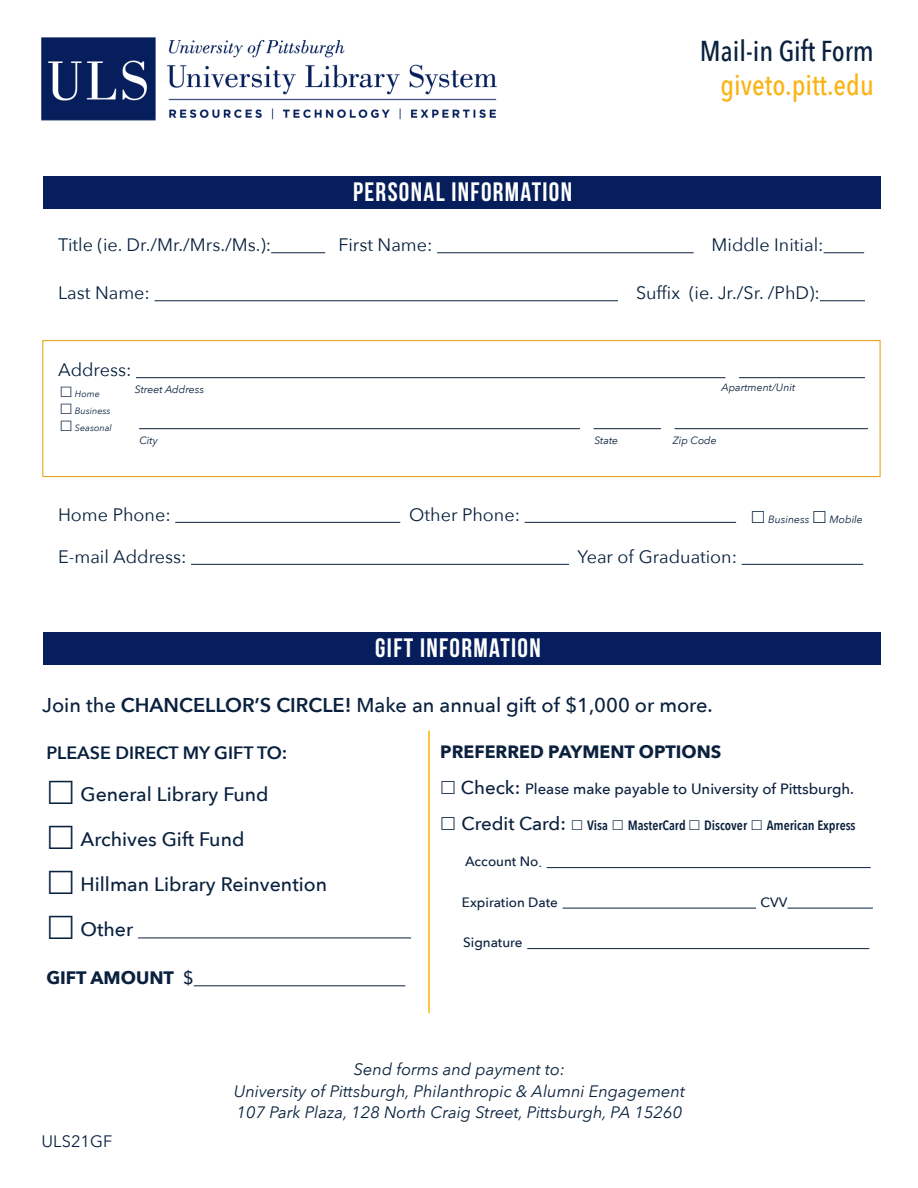
<style>
.page{position:relative;width:918px;height:1188px;background:#fff}
.page>*{position:absolute;margin:0;border:0;box-sizing:border-box;transform-origin:0 0}
.t1{font:500 28.8px "Avenir Next Condensed";color:#09213e}
.t2{font:500 28.8px "Avenir Next Condensed";color:#fbb416}
.t3{font:700 26.55px "Bebas Neue";letter-spacing:.05em;color:#fff}
.t4{font:500 19.95px "Avenir Next";color:#09213e}
.t5{font:500 19.5px "Avenir Next";color:#09213e}
.t6{font:500 18.6px "Avenir Next";color:#0b213e}
.t7{font:18px "Avenir Next";color:#09213e}
.t8{font:700 18px "Avenir Next";color:#09213e}
.t9{font:700 17.85px "Avenir Next";color:#0b213e}
.t10{font:600 17.85px "Avenir Next";color:#09213e}
.t11{font:italic 16.5px "Avenir Next";color:#09213e}
.t12{font:16.5px "Avenir Next";color:#09213e}
.t13{font:500 15px "Avenir Next";color:#0b213e}
.t14{font:500 13.5px "Avenir Next";color:#0b213e}
.t15{font:600 13.5px "Avenir Next Condensed";color:#0b213e}
.t16{font:italic 10.5px "Avenir Next";color:#09213e}
.t17{font:italic 9.15px "Avenir Next";color:#09213e}
.s1{font-weight:600}
.s2{font-size:18.6px}
.s3{font-weight:500}
.s4{font-family:"Avenir Next Condensed";font-weight:600;font-size:13.5px}
.s5{font-family:"Arial";font-weight:400}
</style>
<div class="page">
<div style="left:44px;top:176px;width:837px;height:33px;background:#061f5c"></div>
<hr style="left:271px;top:252px;width:54px;height:1px;background:#09213e">
<hr style="left:437px;top:252px;width:257px;height:1px;background:#09213e">
<hr style="left:824px;top:252px;width:40px;height:1px;background:#09213e">
<hr style="left:155px;top:300px;width:463px;height:1px;background:#09213e">
<hr style="left:820px;top:300px;width:45px;height:1px;background:#09213e">
<hr style="left:136px;top:377px;width:589px;height:1px;background:#09213e">
<hr style="left:739px;top:377px;width:126px;height:1px;background:#09213e">
<hr style="left:139px;top:428px;width:441px;height:1px;background:#09213e">
<hr style="left:594px;top:428px;width:67px;height:1px;background:#09213e">
<hr style="left:675px;top:428px;width:193px;height:1px;background:#09213e">
<hr style="left:175px;top:522px;width:225px;height:1px;background:#09213e">
<hr style="left:525px;top:522px;width:211px;height:1px;background:#09213e">
<hr style="left:191px;top:564px;width:378px;height:1px;background:#09213e">
<hr style="left:742px;top:564px;width:121px;height:1px;background:#09213e">
<hr style="left:138px;top:937px;width:273px;height:1px;background:#09213e">
<hr style="left:194px;top:985px;width:211px;height:1px;background:#09213e">
<div style="left:42px;top:340px;width:839px;height:137px;border:1px solid #e7a724"></div>
<div style="left:44px;top:632px;width:837px;height:33px;background:#061f5c"></div>
<hr style="left:428px;top:731px;width:2px;height:282px;background:#ffb500">
<hr style="left:547px;top:867px;width:324px;height:1px;background:#09213e">
<hr style="left:563px;top:908px;width:193px;height:1px;background:#09213e">
<hr style="left:787px;top:908px;width:86px;height:1px;background:#09213e">
<hr style="left:527px;top:948px;width:342px;height:1px;background:#09213e">
<img style="left:41px;top:37px;width:456px;height:84px">
<p class="t3" style="left:353px;top:177px;width:221px">PERSONAL INFORMATION</p>
<p class="t1" style="left:700px;top:33px;width:176px">Mail-in Gift Form</p>
<p class="t2" style="left:721px;top:68px;width:155px">giveto.pitt.edu</p>
<p class="t7" style="left:58px;top:230px;width:215px">Title (ie. Dr./Mr./Mrs./Ms.):</p>
<p class="t7" style="left:339px;top:230px;width:95px">First Name:</p>
<p class="t7" style="left:712px;top:230px;width:114px">Middle Initial:</p>
<p class="t7" style="left:58px;top:278px;width:93px">Last Name:</p>
<p class="t7" style="left:636px;top:278px;width:185px">Suffix (ie. Jr./Sr. /PhD):</p>
<p class="t7" style="left:58px;top:355px;width:75px">Address:</p>
<p class="t17" style="left:75px;top:386px;width:26px">Home</p>
<p class="t17" style="left:75px;top:403px;width:37px">Business</p>
<p class="t17" style="left:75px;top:420px;width:38px">Seasonal</p>
<p class="t16" style="left:135px;top:380px;width:71px">Street Address</p>
<p class="t16" style="left:721px;top:378px;width:75px">Apartment/Unit</p>
<p class="t16" style="left:139px;top:431px;width:20px">City</p>
<p class="t16" style="left:594px;top:431px;width:25px">State</p>
<p class="t16" style="left:673px;top:431px;width:46px">Zip Code</p>
<p class="t7" style="left:58px;top:500px;width:114px">Home Phone:</p>
<p class="t7" style="left:409px;top:500px;width:112px">Other Phone:</p>
<p class="t7" style="left:58px;top:542px;width:130px">E-mail Address:</p>
<p class="t7" style="left:578px;top:542px;width:161px">Year of Graduation:</p>
<p class="t3" style="left:375px;top:633px;width:167px">GIFT INFORMATION</p>
<p class="t4" style="left:42px;top:688px;width:672px">Join the <span class="s1">CHANCELLOR’S CIRCLE!</span> Make an annual gift of $1,000 or more.</p>
<p class="t16" style="left:768px;top:510px;width:43px">Business</p>
<p class="t16" style="left:830px;top:510px;width:35px">Mobile</p>
<p class="t10" style="left:46px;top:737px;width:243px">PLEASE DIRECT MY GIFT TO<span class="s2">:</span></p>
<p class="t5" style="left:81px;top:778px;width:190px">General Library Fund</p>
<p class="t5" style="left:81px;top:823px;width:165px">Archives Gift Fund</p>
<p class="t5" style="left:81px;top:868px;width:248px">Hillman Library Reinvention</p>
<p class="t5" style="left:81px;top:913px;width:54px">Other</p>
<p class="t8" style="left:46px;top:963px;width:149px">GIFT AMOUNT <span class="s3">$</span></p>
<p class="t9" style="left:440px;top:737px;width:283px">PREFERRED PAYMENT OPTIONS</p>
<p class="t13" style="left:461px;top:776px;width:395px"><span class="s2">Check:</span> Please make payable to University of Pittsburgh.</p>
<p class="t6" style="left:461px;top:808px;width:148px">Credit Card: <span class="s4">Visa</span></p>
<p class="t15" style="left:628px;top:814px;width:60px">MasterCard</p>
<p class="t15" style="left:704px;top:814px;width:45px">Discover</p>
<p class="t15" style="left:767px;top:814px;width:90px">American Express</p>
<p class="t14" style="left:465px;top:850px;width:79px">Account No<span class="s5">.</span></p>
<p class="t14" style="left:462px;top:891px;width:97px">Expiration Date</p>
<p class="t14" style="left:761px;top:891px;width:28px">CVV</p>
<p class="t14" style="left:463px;top:931px;width:61px">Signature</p>
<p class="t12" style="left:42px;top:1127px;width:72px">ULS21GF</p>
<p class="t11" style="left:354px;top:1055px;width:213px">Send forms and payment to:</p>
<p class="t11" style="left:234px;top:1077px;width:453px">University of Pittsburgh, Philanthropic &amp; Alumni Engagement</p>
<p class="t11" style="left:237px;top:1099px;width:447px">107 Park Plaza, 128 North Craig Street, Pittsburgh, PA 15260</p>
</div>
